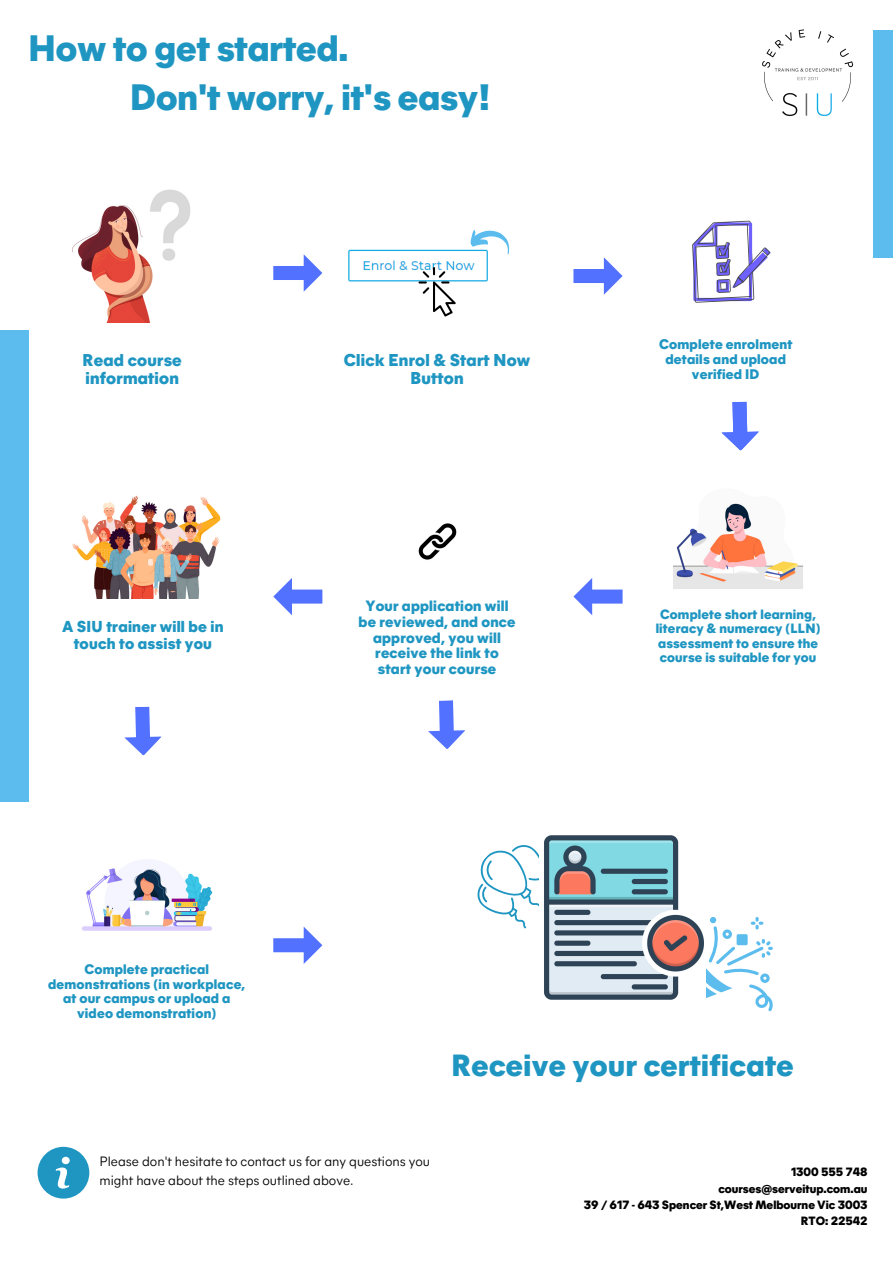
<style>
.page{position:relative;width:893px;height:1263px;background:#fff}
.page>*{position:absolute;margin:0;border:0;box-sizing:border-box;transform-origin:0 0}
.t1{font:800 36.67px "Mier A";color:#1f96c2}
.t2{font:800 30.6px "Mier A";letter-spacing:.015em;color:#1f96c2}
.t3{font:800 17.1px/17.9px "Mier A";letter-spacing:.015em;color:#1f96c2}
.t4{font:800 15.83px/16.6px "Mier A";letter-spacing:.015em;color:#1f96c2;text-align:center}
.t5{font:800 14.92px/15.7px "Mier A";letter-spacing:.015em;color:#1f96c2;text-align:center}
.t6{font:800 13.95px/14.6px "Mier A";letter-spacing:.015em;color:#1f96c2;text-align:center}
.t7{font:800 13.8px/14.5px "Mier A";letter-spacing:.015em;color:#1f96c2;text-align:center}
.t8{font:800 13.5px/14.2px "Mier A";letter-spacing:.015em;color:#1f96c2;text-align:center}
.t9{font:13.5px/18.6px "Mier A";color:#000}
.t10{font:800 12px "Mier A";color:#000}
</style>
<div class="page">
<img style="left:762px;top:29px;width:92px;height:88px">
<div style="left:0;top:331px;width:29px;height:471px;background:#5bbced"></div>
<div style="left:873px;top:30px;width:20px;height:227px;background:#5bbced"></div>
<img style="left:72px;top:189px;width:119px;height:133px">
<img style="left:692px;top:220px;width:79px;height:83px">
<img style="left:348px;top:249px;width:140px;height:33px">
<svg style="left:465px;top:230px;width:45px;height:39px"></svg>
<svg style="left:418px;top:267px;width:38px;height:49px"></svg>
<svg style="left:273px;top:254px;width:49px;height:38px"></svg>
<svg style="left:273px;top:926px;width:49px;height:38px"></svg>
<svg style="left:573px;top:257px;width:49px;height:38px"></svg>
<svg style="left:573px;top:578px;width:49px;height:37px"></svg>
<svg style="left:273px;top:578px;width:49px;height:37px"></svg>
<svg style="left:721px;top:401px;width:38px;height:50px"></svg>
<svg style="left:124px;top:706px;width:38px;height:50px"></svg>
<img style="left:673px;top:503px;width:130px;height:86px">
<img style="left:418px;top:523px;width:39px;height:37px">
<img style="left:72px;top:495px;width:149px;height:103px">
<img style="left:82px;top:860px;width:131px;height:71px">
<svg style="left:706px;top:917px;width:67px;height:94px"></svg>
<svg style="left:477px;top:845px;width:62px;height:84px"></svg>
<img style="left:544px;top:835px;width:160px;height:165px">
<svg style="left:38px;top:1147px;width:51px;height:51px"></svg>
<svg style="left:428px;top:700px;width:37px;height:49px"></svg>
<h4 class="t1" style="left:29px;top:33px;width:321px">How to get started.</h4>
<p class="t1" style="left:130px;top:82px;width:362px">Don't worry, it's easy!</p>
<p class="t3" style="left:83px;top:353px;width:101px">Read course information</p>
<p class="t3" style="left:344px;top:353px;width:188px;text-align:center">Click Enrol &amp; Start Now<br>Button</p>
<p class="t4" style="left:62px;top:620px;width:163px">A SIU trainer will be in touch to assist you</p>
<p class="t5" style="left:358px;top:600px;width:158px">Your application will be reviewed, and once approved, you will receive the link to start your course</p>
<p class="t7" style="left:48px;top:963px;width:199px">Complete practical demonstrations (in workplace, at our campus or upload a video demonstration)</p>
<p class="t6" style="left:659px;top:339px;width:135px">Complete enrolment details and upload verified ID</p>
<p class="t8" style="left:655px;top:609px;width:166px">Complete short learning, literacy &amp; numeracy (LLN) assessment to ensure the course is suitable for you</p>
<h3 class="t2" style="left:451px;top:1053px;width:343px">Receive your certificate</h3>
<h4 class="t9" style="left:100px;top:1153px;width:332px">Please don't hesitate to contact us for any questions you might have about the steps outlined above.</h4>
<p class="t10" style="left:791px;top:1167px;width:78px">1300 555 748</p>
<p class="t10" style="left:718px;top:1183px;width:151px">courses@serveitup.com.au</p>
<p class="t10" style="left:584px;top:1200px;width:285px">39 / 617 - 643 Spencer St,West Melbourne Vic 3003</p>
<h4 class="t10" style="left:801px;top:1216px;width:68px">RTO: 22542</h4>
</div>
